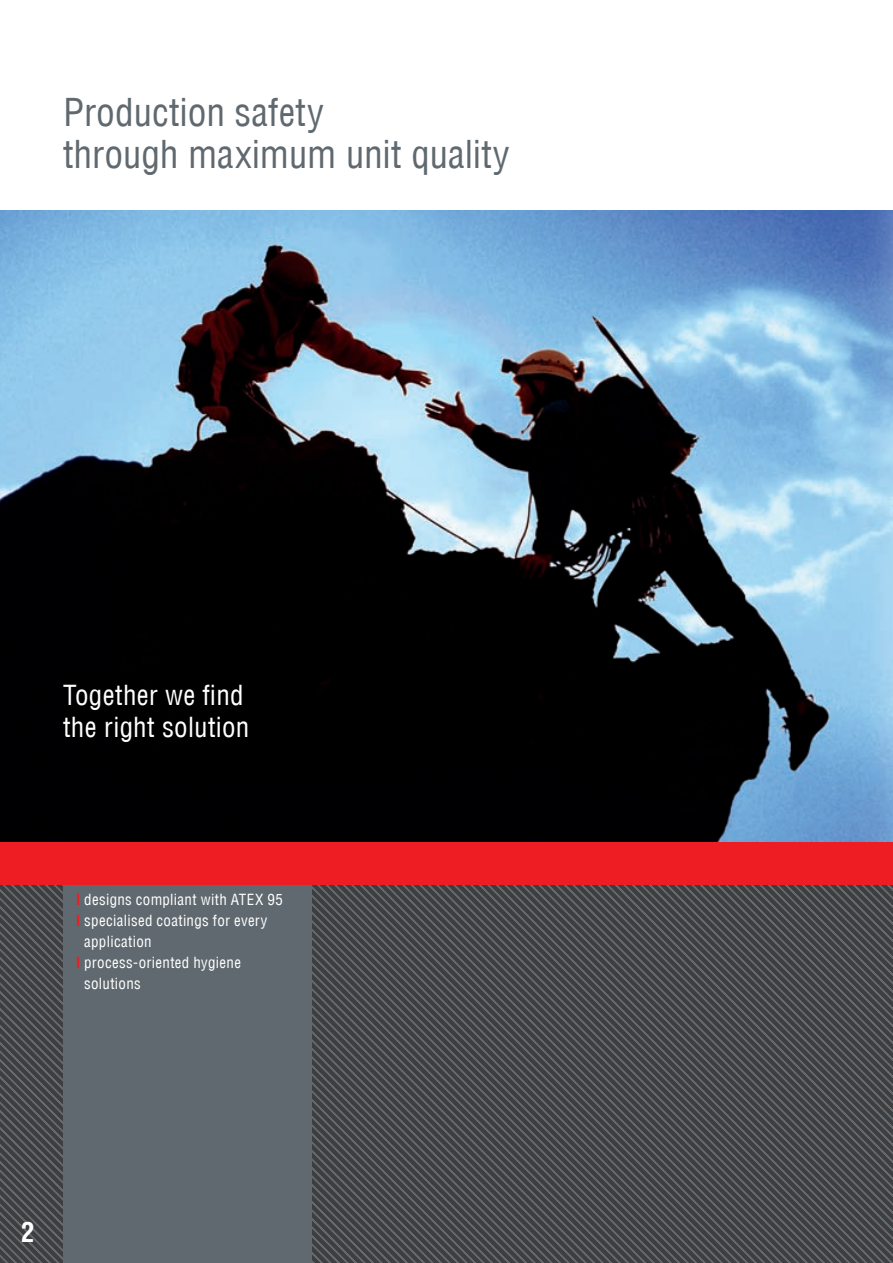
<style>
.page{position:relative;width:893px;height:1263px;background:#fff}
.page>*{position:absolute;margin:0;border:0;box-sizing:border-box;transform-origin:0 0}
.t1{font:condensed 37.5px/42px "Helvetica Com";color:#5f696f}
.t2{font:condensed 27px/31.5px "Helvetica Com";letter-spacing:.01em;color:#fff}
.t3{font:700 condensed 27px "Helvetica Com";color:#fff}
.t4{font:condensed 15px "Helvetica Com";letter-spacing:.02em;color:#fff}
.s1{font-weight:700;color:#ee1d23}
</style>
<div class="page">
<img style="left:0;top:210px;width:893px;height:632px">
<svg style="left:0;top:884px;width:893px;height:379px;background:#4a4c4e"></svg>
<div style="left:63px;top:884px;width:249px;height:379px;background:#5f696f"></div>
<div style="left:0;top:842px;width:893px;height:42px;background:#ee1d23"></div>
<h1 class="t1" style="left:63px;top:97px;width:448px">Production safety<br>through maximum unit quality</h1>
<h2 class="t2" style="left:63px;top:683px;width:188px">Together we find the right solution</h2>
<p class="t4" style="left:76px;top:894px;width:208px"><span class="s1">I</span> designs compliant with ATEX 95</p>
<p class="t4" style="left:76px;top:915px;width:193px"><span class="s1">I</span> specialised coatings for every</p>
<p class="t4" style="left:84px;top:936px;width:69px">application</p>
<p class="t4" style="left:76px;top:957px;width:167px"><span class="s1">I</span> process-oriented hygiene</p>
<p class="t4" style="left:84px;top:978px;width:58px">solutions</p>
<h2 class="t3" style="left:21px;top:1222px;width:15px">2</h2>
</div>
